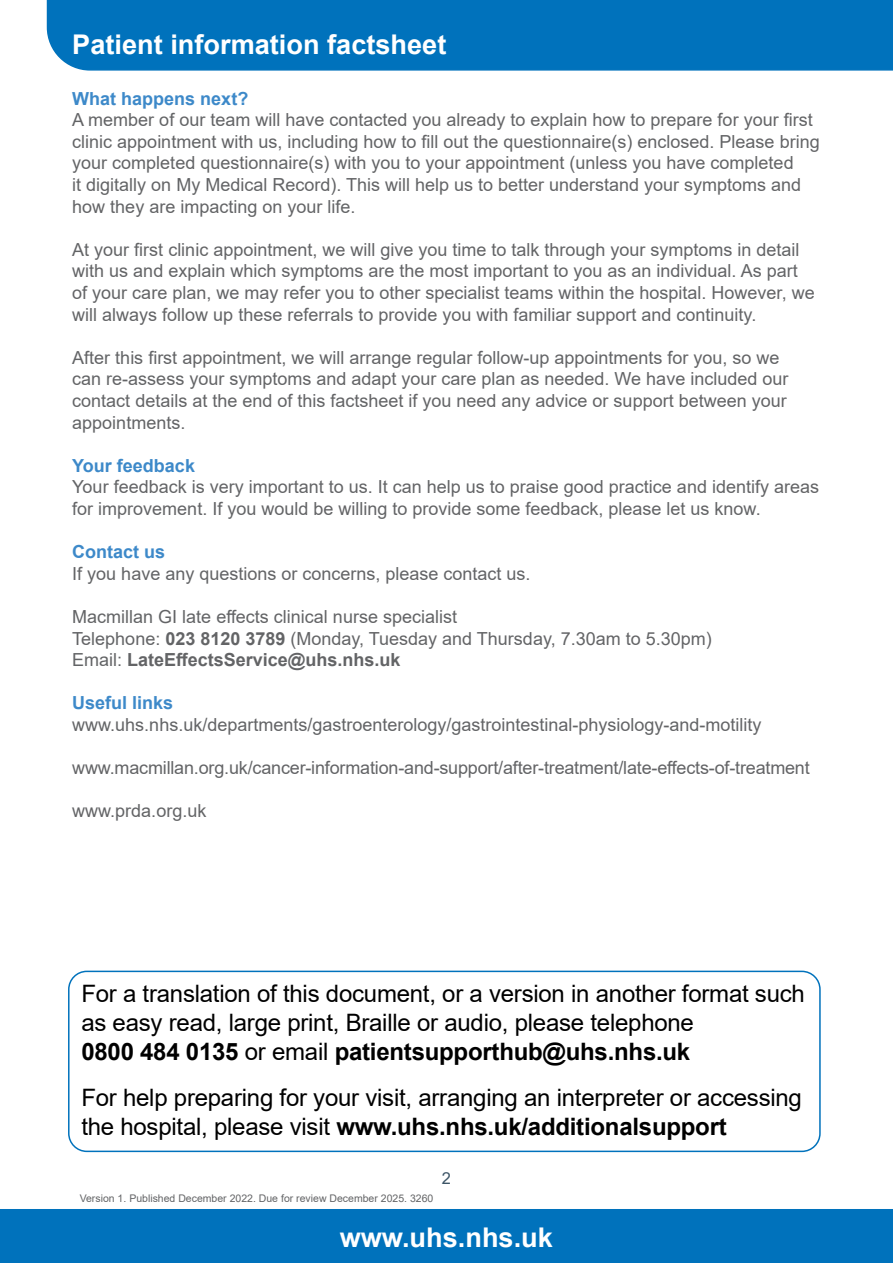
<style>
.page{position:relative;width:893px;height:1263px;background:#fff}
.page>*{position:absolute;margin:0;border:0;box-sizing:border-box;transform-origin:0 0}
.t1{font:700 27.15px "Arial";color:#fff}
.t2{font:24px/28.8px "Arial";letter-spacing:-.01em;color:#000}
.t3{font:18px/21.6px "Arial";color:#636466}
.t4{font:700 18px "Arial";color:#3d89c9}
.t5{font:16.5px "Arial";color:#3d5567}
.t6{font:10.5px "Arial";color:#636466}
.s1{font-weight:700}
</style>
<div class="page">
<div style="left:0;top:1209px;width:893px;height:54px;background:#0072bc"></div>
<div style="left:46px;top:0;width:847px;height:71px;background:#0072bc"></div>
<div style="left:68px;top:971px;width:753px;height:181px;border:2px solid #0072bc;border-radius:18px"></div>
<h1 class="t1" style="left:72px;top:25px;width:376px">Patient information factsheet</h1>
<p class="t4" style="left:72px;top:86px;width:178px">What happens next?</p>
<p class="t3" style="left:72px;top:109px;width:749px">A member of our team will have contacted you already to explain how to prepare for your first clinic appointment with us, including how to fill out the questionnaire(s) enclosed. Please bring your completed questionnaire(s) with you to your appointment (unless you have completed<br>it digitally on My Medical Record). This will help us to better understand your symptoms and how they are impacting on your life.</p>
<p class="t3" style="left:72px;top:238px;width:744px">At your first clinic appointment, we will give you time to talk through your symptoms in detail with us and explain which symptoms are the most important to you as an individual. As part of your care plan, we may refer you to other specialist teams within the hospital. However, we will always follow up these referrals to provide you with familiar support and continuity.</p>
<p class="t3" style="left:72px;top:346px;width:718px">After this first appointment, we will arrange regular follow-up appointments for you, so we can re-assess your symptoms and adapt your care plan as needed. We have included our contact details at the end of this factsheet if you need any advice or support between your appointments.</p>
<p class="t4" style="left:72px;top:453px;width:124px">Your feedback</p>
<p class="t3" style="left:72px;top:476px;width:748px">Your feedback is very important to us. It can help us to praise good practice and identify areas for improvement. If you would be willing to provide some feedback, please let us know.</p>
<p class="t4" style="left:72px;top:539px;width:95px">Contact us</p>
<p class="t3" style="left:72px;top:562px;width:460px">If you have any questions or concerns, please contact us.</p>
<p class="t3" style="left:72px;top:606px;width:641px">Macmillan GI late effects clinical nurse specialist<br>Telephone: <span class="s1">023 8120 3789</span> (Monday, Tuesday and Thursday, 7.30am to 5.30pm)<br>Email: <span class="s1">LateEffectsService@uhs.nhs.uk</span></p>
<p class="t4" style="left:72px;top:690px;width:103px">Useful links</p>
<p class="t3" style="left:72px;top:714px;width:691px">www.uhs.nhs.uk/departments/gastroenterology/gastrointestinal-physiology-and-motility</p>
<p class="t3" style="left:72px;top:757px;width:739px">www.macmillan.org.uk/cancer-information-and-support/after-treatment/late-effects-of-treatment</p>
<p class="t3" style="left:72px;top:800px;width:136px">www.prda.org.uk</p>
<h2 class="t2" style="left:81px;top:979px;width:725px">For a translation of this document, or a version in another format such as easy read, large print, Braille or audio, please telephone<br><span class="s1">0800 484 0135</span> or email <span class="s1">patientsupporthub@uhs.nhs.uk</span></h2>
<h2 class="t2" style="left:81px;top:1083px;width:722px">For help preparing for your visit, arranging an interpreter or accessing the hospital, please visit <span class="s1">www.uhs.nhs.uk/additionalsupport</span></h2>
<p class="t5" style="left:442px;top:1166px;width:11px">2</p>
<p class="t6" style="left:80px;top:1190px;width:355px">Version 1. Published December 2022. Due for review December 2025. 3260</p>
<h1 class="t1" style="left:340px;top:1218px;width:215px">www.uhs.nhs.uk</h1>
</div>
